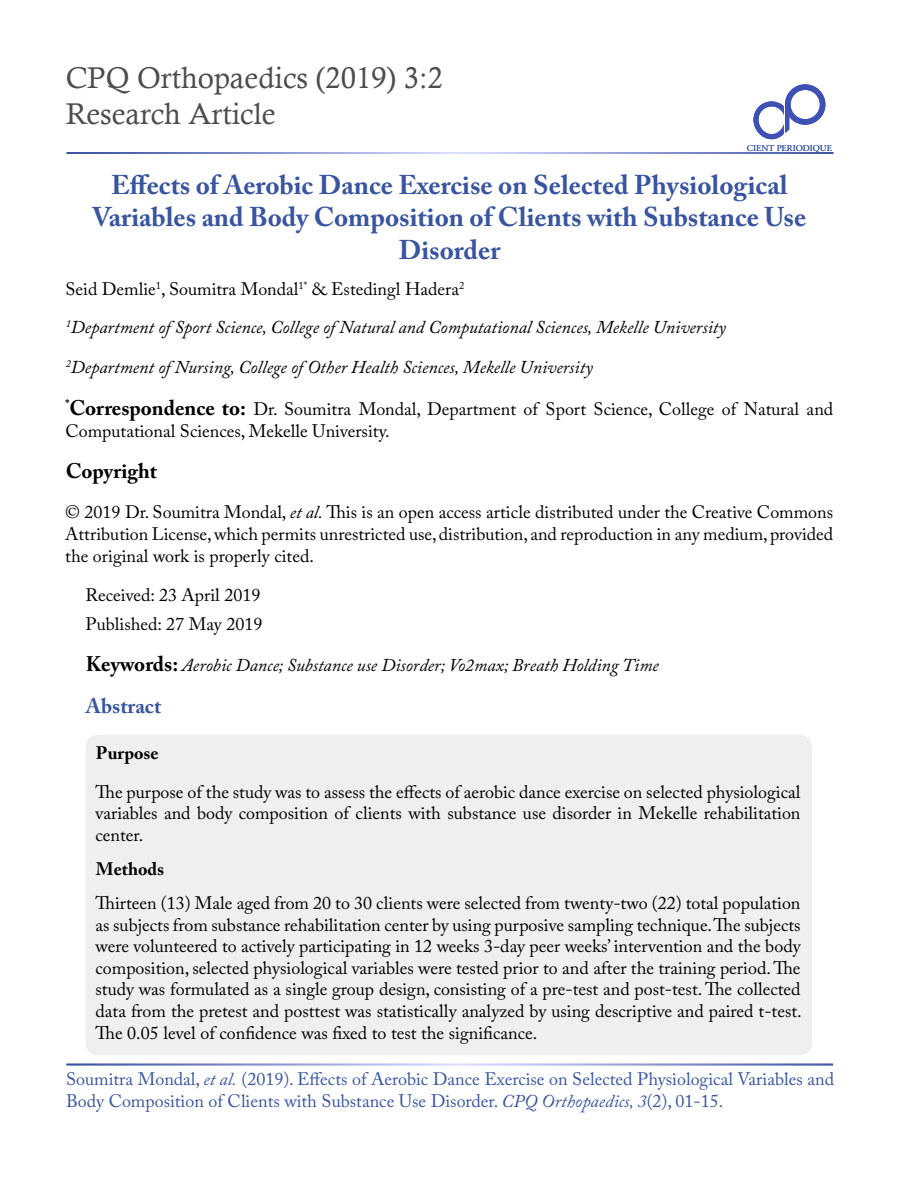
<style>
.page{position:relative;width:900px;height:1200px;background:#fff}
.page>*{position:absolute;margin:0;border:0;box-sizing:border-box;transform-origin:0 0}
.t1{font:30px/36px "Calisto";color:#4d4d4f}
.t2{font:700 27px/32.4px "Adobe Caslon Pro";color:#3955a0;text-align:center}
.t3{font:700 21px "Adobe Caslon Pro";color:#000}
.t4{font:700 21px "Adobe Caslon Pro";color:#3955a0}
.t5{font:18px/21.6px "Adobe Caslon Pro";color:#000;text-align:justify}
.t6{font:italic 18px "Adobe Caslon Pro";color:#000}
.t7{font:18px/21.6px "Adobe Caslon Pro";color:#3955a0}
.t8{font:700 18px "Adobe Caslon Pro";color:#000}
.t9{font:9px "Adobe Garamond Pro";color:#3955a0}
.s1{font-weight:700;font-size:21px}
.s2{font-style:italic}
.s3{font-weight:700;font-style:normal;font-size:21px}
</style>
<div class="page">
<div style="left:86px;top:735px;width:726px;height:320px;background:#efeff0;border-radius:12px"></div>
<div style="left:753px;top:101px;width:37px;height:38px;border:5px solid #3f51b5;border-radius:50%"></div>
<svg style="left:784px;top:106px;width:6px;height:23px"></svg>
<hr style="left:785px;top:105px;width:4px;height:29px;background:#3f51b5">
<svg style="left:783px;top:129px;width:7px;height:6px"></svg>
<div style="left:785px;top:84px;width:40px;height:41px;border:6px solid #3f51b5;border-radius:50%"></div>
<h1 class="t1" style="left:66px;top:59px;width:379px">CPQ Orthopaedics (2019) 3:2<br>Research Article</h1>
<p class="t9" style="left:747px;top:142px;width:86px">CIENT PERIODIQUE</p>
<h2 class="t2" style="left:93px;top:169px;width:715px">Effects of Aerobic Dance Exercise on Selected Physiological<br>Variables and Body Composition of Clients with Substance Use<br>Disorder</h2>
<p class="t5" style="left:65px;top:278px;width:400px">Seid Demlie<sup>1</sup>, Soumitra Mondal<sup>1*</sup> &amp; Estedingl Hadera<sup>2</sup></p>
<p class="t6" style="left:66px;top:316px;width:662px"><sup>1</sup>Department of Sport Science, College of Natural and Computational Sciences, Mekelle University</p>
<p class="t6" style="left:66px;top:356px;width:529px"><sup>2</sup>Department of Nursing, College of Other Health Sciences, Mekelle University</p>
<p class="t5" style="left:65px;top:398px;width:769px"><sup>*</sup><span class="s1">Correspondence to:</span> Dr. Soumitra Mondal, Department of Sport Science, College of Natural and<br>Computational Sciences, Mekelle University.</p>
<p class="t3" style="left:66px;top:459px;width:93px">Copyright</p>
<p class="t5" style="left:65px;top:501px;width:770px">© 2019 Dr. Soumitra Mondal, <span class="s2">et al.</span> This is an open access article distributed under the Creative Commons Attribution License, which permits unrestricted use, distribution, and reproduction in any medium, provided the original work is properly cited.</p>
<p class="t5" style="left:86px;top:581px;width:178px;line-height:28.8px">Received: 23 April 2019<br>Published: 27 May 2019</p>
<p class="t6" style="left:86px;top:655px;width:575px"><span class="s3">Keywords:</span> Aerobic Dance; Substance use Disorder; Vo2max; Breath Holding Time</p>
<p class="t4" style="left:86px;top:693px;width:77px">Abstract</p>
<p class="t8" style="left:96px;top:743px;width:64px">Purpose</p>
<p class="t5" style="left:96px;top:781px;width:707px">The purpose of the study was to assess the effects of aerobic dance exercise on selected physiological variables and body composition of clients with substance use disorder in Mekelle rehabilitation center.</p>
<p class="t8" style="left:96px;top:858px;width:70px">Methods</p>
<p class="t5" style="left:96px;top:892px;width:708px">Thirteen (13) Male aged from 20 to 30 clients were selected from twenty-two (22) total population as subjects from substance rehabilitation center by using purposive sampling technique. The subjects were volunteered to actively participating in 12 weeks 3-day peer weeks’ intervention and the body composition, selected physiological variables were tested prior to and after the training period. The study was formulated as a single group design, consisting of a pre-test and post-test. The collected data from the pretest and posttest was statistically analyzed by using descriptive and paired t-test.<br>The 0.05 level of confidence was fixed to test the significance.</p>
<p class="t7" style="left:66px;top:1068px;width:770px">Soumitra Mondal, <span class="s2">et al.</span> (2019). Effects of Aerobic Dance Exercise on Selected Physiological Variables and<br>Body Composition of Clients with Substance Use Disorder. <span class="s2">CPQ Orthopaedics, 3</span>(2), 01-15.</p>
</div>
